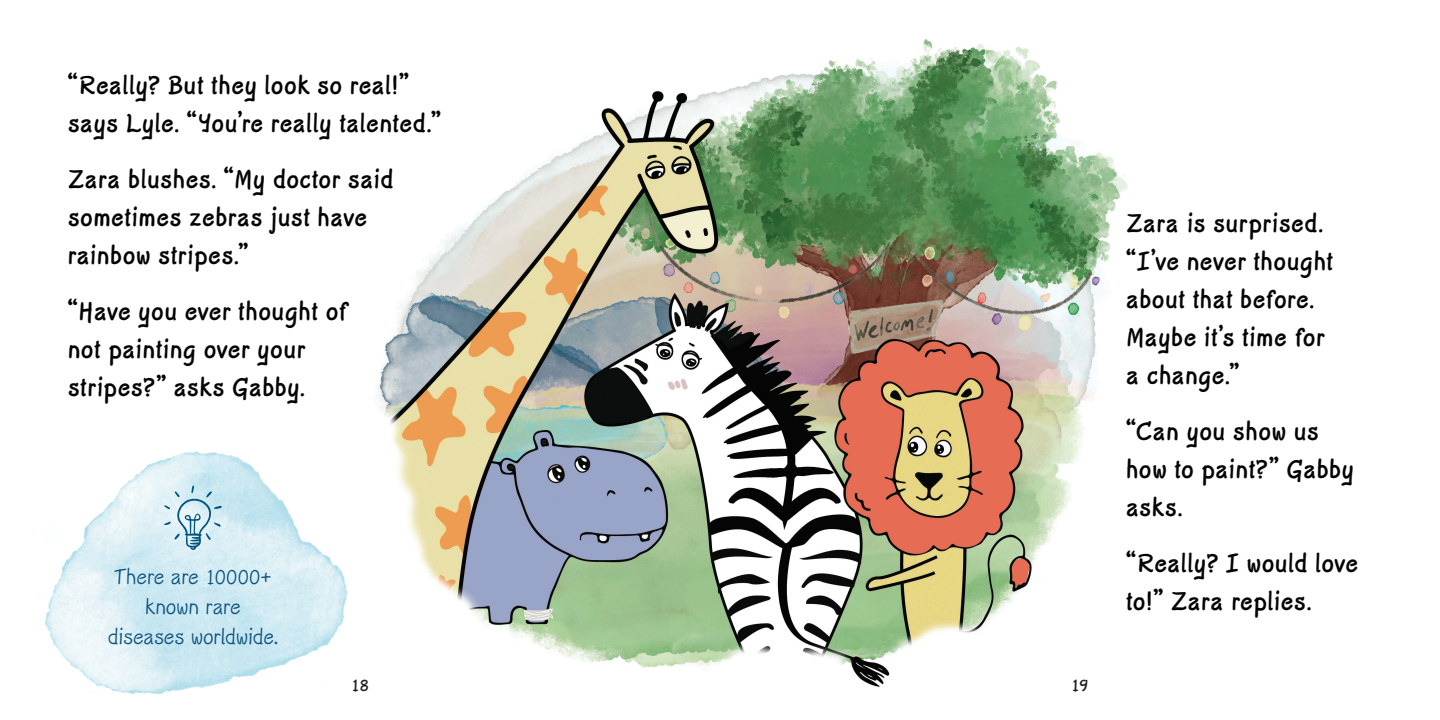
<style>
.page{position:relative;width:1440px;height:720px;background:#fff}
.page>*{position:absolute;margin:0;border:0;box-sizing:border-box;transform-origin:0 0}
.Paragraph_Style_1{font:700 30px/38px "Delve Hand";letter-spacing:-.005em;color:#040503}
.t1{font:25px "Delve Hand";letter-spacing:-.005em;color:#0c527c}
.t2{font:700 20px "Delve Hand";color:#231f20}
</style>
<div class="page">
<img style="left:378px;top:39px;width:750px;height:648px">
<img style="left:45px;top:401px;width:342px;height:294px">
<svg style="left:164px;top:486px;width:58px;height:64px"></svg>
<p class="Paragraph_Style_1" style="left:68px;top:67px;width:375px">“Really? But they look so real!” says Lyle. “You’re really talented.”</p>
<p class="Paragraph_Style_1" style="left:68px;top:161px;width:328px">Zara blushes. “My doctor said sometimes zebras just have rainbow stripes.”</p>
<p class="Paragraph_Style_1" style="left:68px;top:293px;width:282px">“Have you ever thought of not painting over your stripes?” asks Gabby.</p>
<p class="t1" style="left:114px;top:565px;width:159px">There are 10000+</p>
<p class="t1" style="left:145px;top:595px;width:97px">known rare</p>
<p class="t1" style="left:108px;top:625px;width:172px">diseases worldwide.</p>
<p class="t2" style="left:351px;top:676px;width:20px">18</p>
<p class="t2" style="left:1071px;top:676px;width:20px">19</p>
<p class="Paragraph_Style_1" style="left:1126px;top:206px;width:209px">Zara is surprised. “I’ve never thought about that before.<br>Maybe it’s time for a change.”</p>
<p class="Paragraph_Style_1" style="left:1126px;top:414px;width:230px">“Can you show us how to paint?” Gabby asks.</p>
<p class="Paragraph_Style_1" style="left:1126px;top:546px;width:234px">“Really? I would love to!” Zara replies.</p>
</div>
